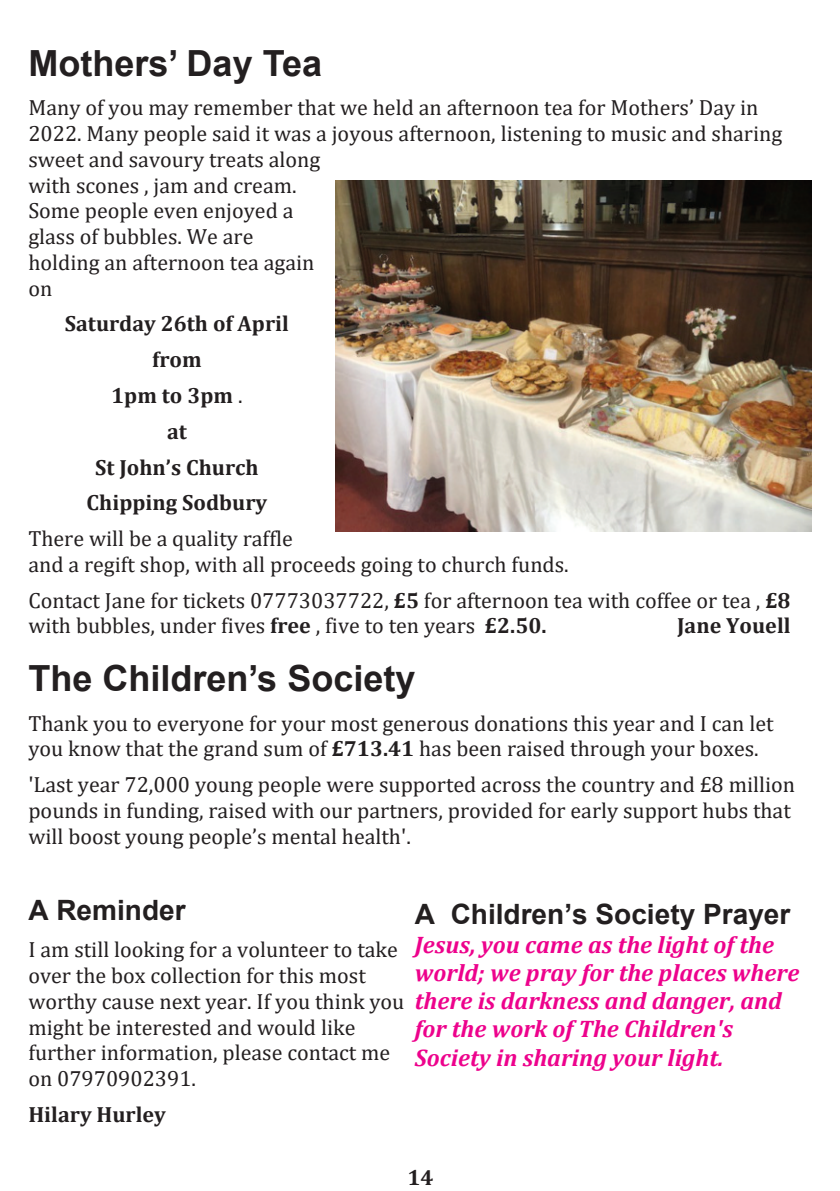
<style>
.page{position:relative;width:840px;height:1191px;background:#fff}
.page>*{position:absolute;margin:0;border:0;box-sizing:border-box;transform-origin:0 0}
.t1{font:700 36px "Arial";color:#231f20}
.t2{font:700 28px "Arial";color:#231f20}
.t3{font:italic 700 24px/28px "Cambria";color:#ed028c}
.t4{font:22px/25.8px "Cambria";color:#231f20}
.t5{font:700 22px/35.8px "Cambria";color:#231f20;text-align:center}
.s1{font-weight:400}
.s2{font-weight:700}
.s3{font-weight:700;font-style:italic;font-size:24px;color:#ed028c}
</style>
<div class="page">
<img style="left:335px;top:181px;width:476px;height:351px">
<h1 class="t1" style="left:28px;top:49px;width:295px">Mothers’ Day Tea</h1>
<p class="t4" style="left:28px;top:96px;width:755px">Many of you may remember that we held an afternoon tea for Mothers’ Day in 2022. Many people said it was a joyous afternoon, listening to music and sharing sweet and savoury treats along<br>with scones , jam and cream.<br>Some people even enjoyed a<br>glass of bubbles. We are<br>holding an afternoon tea again<br>on</p>
<p class="t5" style="left:65px;top:307px;width:225px">Saturday 26th of April from<br>1pm to 3pm <span class="s1">.<br></span>at<br>St John’s Church<br>Chipping Sodbury</p>
<p class="t4" style="left:28px;top:527px;width:541px">There will be a quality raffle<br>and a regift shop, with all proceeds going to church funds.</p>
<p class="t4" style="left:28px;top:588px;width:763px">Contact Jane for tickets 07773037722, <span class="s2">£5</span> for afternoon tea with coffee or tea , <span class="s2">£8 </span>with bubbles, under fives <span class="s2">free</span> , five to ten years <span class="s2">£2.50.</span></p>
<p class="t5" style="left:676px;top:609px;width:115px">Jane Youell</p>
<h1 class="t1" style="left:28px;top:665px;width:388px">The Children’s Society</h1>
<p class="t4" style="left:28px;top:711px;width:746px">Thank you to everyone for your most generous donations this year and I can let you know that the grand sum of <span class="s2">£713.41</span> has been raised through your boxes.</p>
<p class="t4" style="left:28px;top:773px;width:767px">'Last year 72,000 young people were supported across the country and £8 million pounds in funding, raised with our partners, provided for early support hubs that will boost young people’s mental health'.</p>
<p class="t2" style="left:28px;top:899px;width:159px">A Reminder</p>
<p class="t4" style="left:28px;top:938px;width:371px">I am still looking for a volunteer to take over the box collection for this most</p>
<p class="t4" style="left:28px;top:1015px;width:363px">might be interested and would like further information, please contact me on 07970902391.</p>
<p class="t5" style="left:28px;top:1098px;width:139px">Hilary Hurley</p>
<p class="t2" style="left:414px;top:903px;width:377px">A Children’s Society Prayer</p>
<p class="t3" style="left:414px;top:932px;width:386px">Jesus, you came as the light of the world; we pray for the places where</p>
<p class="t4" style="left:28px;top:989px;width:754px">worthy cause next year. If you think you <span class="s3">there is darkness and danger, and</span></p>
<p class="t3" style="left:414px;top:1016px;width:319px">for the work of The Children's<br>Society in sharing your light.</p>
<p class="t5" style="left:407px;top:1160px;width:28px">14</p>
</div>
